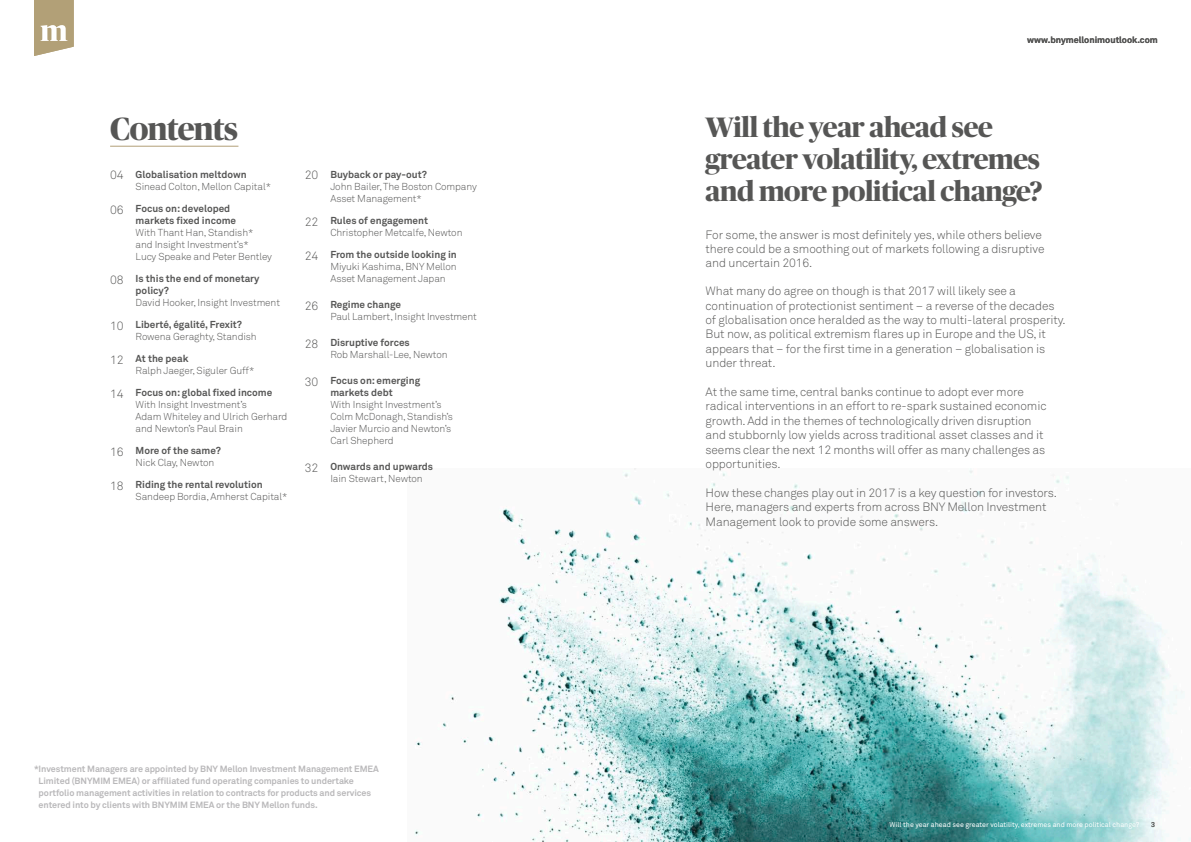
<style>
.page{position:relative;width:1191px;height:842px;background:#fff}
.page>*{position:absolute;margin:0;border:0;box-sizing:border-box;transform-origin:0 0}
.t1{font:700 32px "Publico Banner";letter-spacing:-.02em;color:#565655}
.t2{font:700 28px/32px "Publico Banner";letter-spacing:-.01em;color:#565655}
.t3{font:12px/14.4px "Akkurat Light Pro";letter-spacing:-.01em;color:#565655}
.t4{font:10px/12px "Akkurat Light Pro";letter-spacing:-.01em;color:#565655}
.t5{font:700 10px/12px "Akkurat Pro";color:#565655}
.t6{font:700 9px/12px "Akkurat Pro";letter-spacing:-.01em;color:#b1b0b2}
.t7{font:700 9px "Akkurat Pro";color:#565655}
.t8{font:7px "Akkurat Pro";color:#fff}
.t9{font:7px "Akkurat Pro";color:#565655}
.s1{font-family:"Akkurat Light Pro";font-weight:400;font-size:12px}
</style>
<div class="page">
<img style="left:414px;top:468px;width:777px;height:374px">
<svg style="left:34px;top:0;width:40px;height:56px"></svg>
<hr style="left:110px;top:146px;width:128px;height:1px;background:#b2a077">
<p class="t7" style="left:1027px;top:34px;width:132px">www.bnymellonimoutlook.com</p>
<h1 class="t1" style="left:110px;top:106px;width:129px">Contents</h1>
<h2 class="t2" style="left:705px;top:109px;width:338px">Will the year ahead see greater volatility, extremes and more political change?</h2>
<p class="t3" style="left:705px;top:228px;width:340px;line-height:14px">For some, the answer is most definitely yes, while others believe there could be a smoothing out of markets following a disruptive and uncertain 2016.</p>
<p class="t3" style="left:705px;top:284px;width:361px">What many do agree on though is that 2017 will likely see a continuation of protectionist sentiment – a reverse of the decades of globalisation once heralded as the way to multi-lateral prosperity.<br>But now, as political extremism flares up in Europe and the US, it appears that – for the first time in a generation – globalisation is under threat.</p>
<p class="t3" style="left:705px;top:385px;width:342px">At the same time, central banks continue to adopt ever more radical interventions in an effort to re-spark sustained economic growth. Add in the themes of technologically driven disruption and stubbornly low yields across traditional asset classes and it seems clear the next 12 months will offer as many challenges as opportunities.</p>
<p class="t3" style="left:705px;top:486px;width:353px">How these changes play out in 2017 is a key question for investors.<br>Here, managers and experts from across BNY Mellon Investment<br>Management look to provide some answers.</p>
<p class="t5" style="left:305px;top:169px;width:124px"><span class="s1">20</span> Buyback or pay-out?</p>
<p class="t4" style="left:330px;top:181px;width:148px">John Bailer, The Boston Company<br>Asset Management*</p>
<p class="t5" style="left:305px;top:215px;width:125px"><span class="s1">22</span> Rules of engagement</p>
<p class="t4" style="left:330px;top:227px;width:134px">Christopher Metcalfe, Newton</p>
<p class="t5" style="left:305px;top:249px;width:153px"><span class="s1">24</span> From the outside looking in</p>
<p class="t4" style="left:330px;top:261px;width:128px">Miyuki Kashima, BNY Mellon<br>Asset Management Japan</p>
<p class="t5" style="left:305px;top:299px;width:98px"><span class="s1">26</span> Regime change</p>
<p class="t4" style="left:330px;top:311px;width:148px">Paul Lambert, Insight Investment</p>
<p class="t5" style="left:305px;top:337px;width:106px"><span class="s1">28</span> Disruptive forces</p>
<p class="t4" style="left:330px;top:349px;width:119px">Rob Marshall-Lee, Newton</p>
<p class="t5" style="left:305px;top:375px;width:117px;text-align:center"><span class="s1">30</span> Focus on: emerging markets debt</p>
<p class="t4" style="left:330px;top:399px;width:124px">With Insight Investment’s<br>Colm McDonagh, Standish’s<br>Javier Murcio and Newton’s<br>Carl Shepherd</p>
<p class="t5" style="left:305px;top:461px;width:130px"><span class="s1">32</span> Onwards and upwards</p>
<p class="t4" style="left:330px;top:473px;width:94px">Iain Stewart, Newton</p>
<p class="t5" style="left:110px;top:169px;width:138px"><span class="s1">04</span> Globalisation meltdown</p>
<p class="t4" style="left:136px;top:181px;width:137px">Sinead Colton, Mellon Capital*</p>
<p class="t5" style="left:136px;top:203px;width:102px;text-indent:-26px"><span class="s1">06</span> Focus on: developed markets fixed income</p>
<p class="t4" style="left:136px;top:227px;width:138px">With Thant Han, Standish* and Insight Investment’s*<br>Lucy Speake and Peter Bentley</p>
<p class="t5" style="left:136px;top:273px;width:125px;text-indent:-26px"><span class="s1">08</span> Is this the end of monetary policy?</p>
<p class="t4" style="left:136px;top:297px;width:146px">David Hooker, Insight Investment</p>
<p class="t5" style="left:110px;top:319px;width:133px"><span class="s1">10</span> Liberté, égalité, Frexit?</p>
<p class="t4" style="left:136px;top:331px;width:123px">Rowena Geraghty, Standish</p>
<p class="t5" style="left:110px;top:353px;width:80px"><span class="s1">12</span> At the peak</p>
<p class="t4" style="left:136px;top:365px;width:120px">Ralph Jaeger, Siguler Guff*</p>
<p class="t5" style="left:110px;top:387px;width:164px"><span class="s1">14</span> Focus on: global fixed income</p>
<p class="t4" style="left:136px;top:399px;width:153px">With Insight Investment’s<br>Adam Whiteley and Ulrich Gerhard and Newton’s Paul Brain</p>
<p class="t5" style="left:110px;top:445px;width:112px"><span class="s1">16</span> More of the same?</p>
<p class="t4" style="left:136px;top:457px;width:80px">Nick Clay, Newton</p>
<p class="t5" style="left:110px;top:479px;width:154px"><span class="s1">18</span> Riding the rental revolution</p>
<p class="t4" style="left:136px;top:491px;width:153px">Sandeep Bordia, Amherst Capital*</p>
<p class="t6" style="left:39px;top:763px;width:342px;text-indent:-5px">*Investment Managers are appointed by BNY Mellon Investment Management EMEA Limited (BNYMIM EMEA) or affiliated fund operating companies to undertake portfolio management activities in relation to contracts for products and services entered into by clients with BNYMIM EMEA or the BNY Mellon funds.</p>
<p class="t8" style="left:889px;top:820px;width:251px">Will the year ahead see greater volatility, extremes and more political change?</p>
<p class="t9" style="left:1151px;top:820px;width:5px">3</p>
</div>
